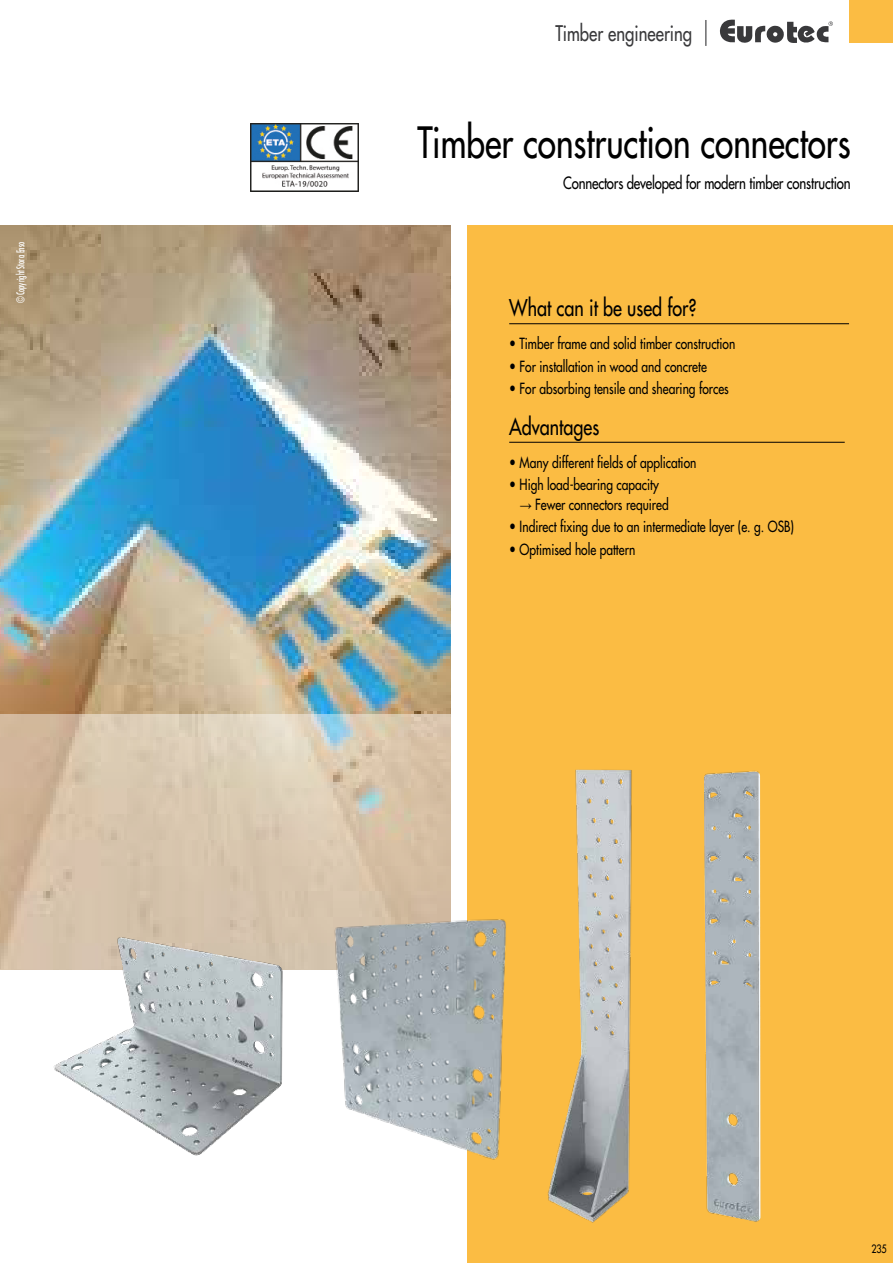
<style>
.page{position:relative;width:893px;height:1263px;background:#fff}
.page>*{position:absolute;margin:0;border:0;box-sizing:border-box;transform-origin:0 0}
.t1{font:500 42px "Futura Std";color:#000;scale:.8 1}
.t2{font:500 22.5px "Futura Std";color:#000;scale:.8 1}
.t3{font:500 21px "Futura Std";color:#39393b;scale:.8 1}
.t4{font:500 16.5px "Futura Std";letter-spacing:-.015em;color:#000;scale:.8 1}
.t5{font:500 15px "Futura Std";color:#000;scale:.8 1}
.t6{font:500 11.25px "Futura Std";color:#000;scale:.8 1}
.t7{font:condensed 10.5px "Futura Std";color:#fff;scale:.8 1}
.s1{font-family:"Arial";font-weight:400}
</style>
<div class="page">
<div style="left:468px;top:225px;width:425px;height:1038px;background:#fbbc43"></div>
<img style="left:0;top:225px;width:451px;height:489px">
<hr style="left:509px;top:323px;width:340px;height:1px;background:#000">
<hr style="left:509px;top:442px;width:336px;height:1px;background:#000">
<svg style="left:0;top:714px;width:451px;height:255px;background:#d6c4ac"></svg>
<img style="left:48px;top:930px;width:243px;height:226px">
<img style="left:327px;top:912px;width:179px;height:253px">
<img style="left:548px;top:769px;width:84px;height:454px">
<img style="left:704px;top:771px;width:57px;height:451px">
<img style="left:251px;top:123px;width:108px;height:68px">
<div style="left:849px;top:0;width:44px;height:43px;background:#fbbc43"></div>
<svg style="left:720px;top:20px;width:113px;height:23px"></svg>
<svg style="left:705px;top:20px;width:1px;height:26px"></svg>
<p class="t7" style="left:14px;top:303px;width:79px;rotate:-90deg">© Copyright Stora Enso</p>
<h3 class="t3" style="left:555px;top:20px;width:173px">Timber engineering</h3>
<h1 class="t1" style="left:417px;top:116px;width:543px">Timber construction connectors</h1>
<p class="t4" style="left:563px;top:173px;width:361px">Connectors developed for modern timber construction</p>
<h2 class="t2" style="left:509px;top:294px;width:236px">What can it be used for?</h2>
<p class="t5" style="left:509px;top:334px;width:284px">• Timber frame and solid timber construction</p>
<p class="t5" style="left:509px;top:357px;width:249px">• For installation in wood and concrete</p>
<p class="t5" style="left:509px;top:379px;width:276px">• For absorbing tensile and shearing forces</p>
<h2 class="t2" style="left:509px;top:412px;width:114px">Advantages</h2>
<p class="t5" style="left:509px;top:453px;width:235px">• Many different fields of application</p>
<p class="t5" style="left:509px;top:475px;width:189px">• High load-bearing capacity</p>
<p class="t5" style="left:520px;top:495px;width:188px"><span class="s1">→</span> Fewer connectors required</p>
<p class="t5" style="left:509px;top:517px;width:358px">• Indirect fixing due to an intermediate layer (e. g. OSB)</p>
<p class="t5" style="left:509px;top:540px;width:159px">• Optimised hole pattern</p>
<p class="t6" style="left:872px;top:1242px;width:20px">235</p>
</div>
